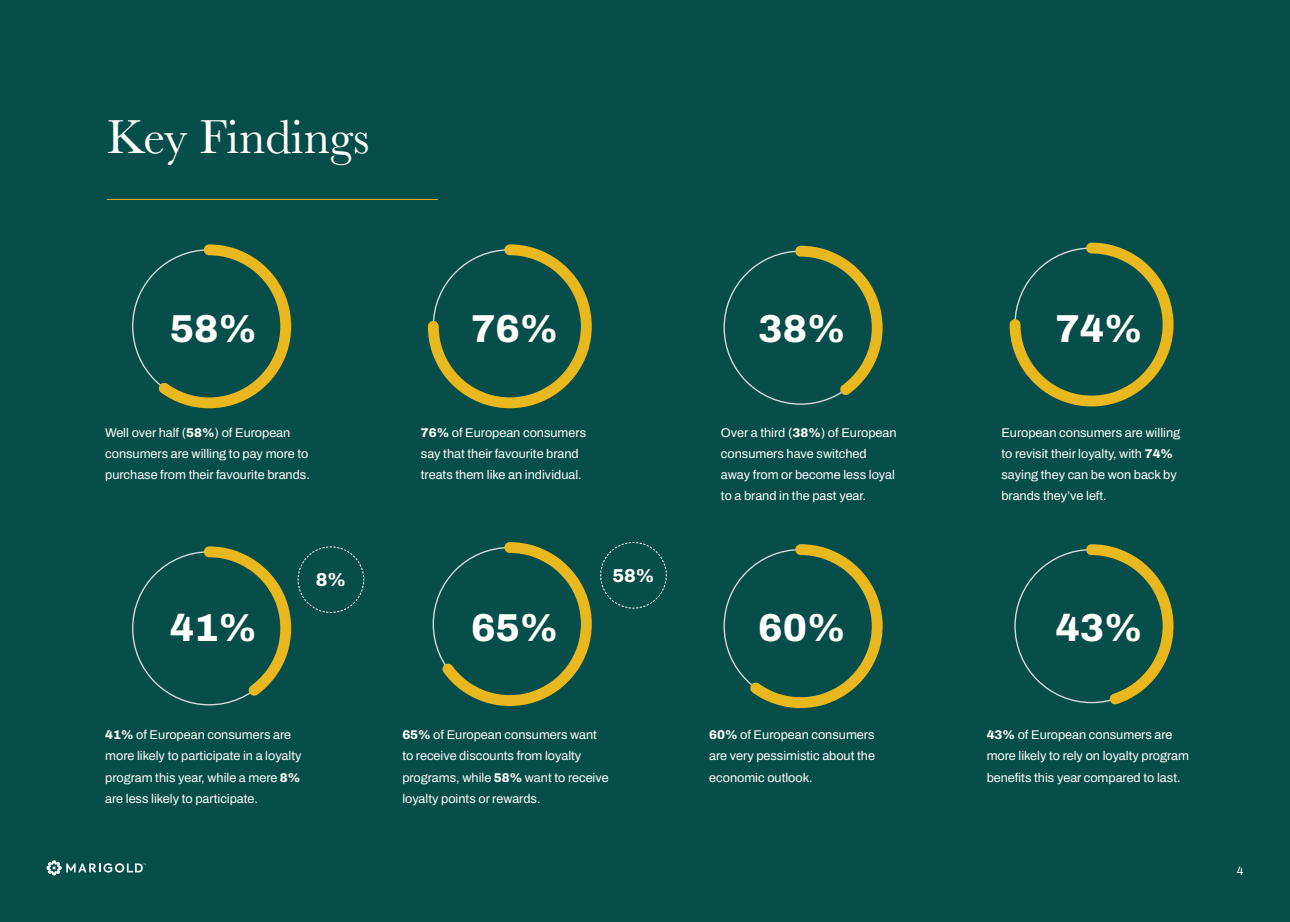
<style>
.page{position:relative;width:1290px;height:922px;background:#fff}
.page>*{position:absolute;margin:0;border:0;box-sizing:border-box;transform-origin:0 0}
.t1{font:49.5px "Baskerville";color:#fff}
.t2{font:800 39px "Archivo";color:#fff}
.t3{font:800 18.75px "Archivo";color:#fff}
.t4{font:12.6px/21.1px "Archivo";color:#fff}
.t5{font:12px "Archivo";color:#fff}
.s1{font-weight:800}
</style>
<div class="page">
<div style="left:652px;top:0;width:637px;height:922px;background:#074d49"></div>
<div style="left:0;top:0;width:1233px;height:922px;background:#074d49"></div>
<hr style="left:107px;top:199px;width:331px;height:1px;background:#e9b71f">
<svg style="left:428px;top:244px;width:163px;height:164px"></svg>
<svg style="left:1009px;top:243px;width:164px;height:163px"></svg>
<svg style="left:432px;top:542px;width:159px;height:164px"></svg>
<svg style="left:723px;top:544px;width:159px;height:164px"></svg>
<svg style="left:132px;top:244px;width:159px;height:164px"></svg>
<svg style="left:1014px;top:544px;width:159px;height:161px"></svg>
<svg style="left:132px;top:546px;width:159px;height:159px"></svg>
<svg style="left:723px;top:246px;width:159px;height:159px"></svg>
<svg style="left:297px;top:546px;width:67px;height:67px"></svg>
<svg style="left:600px;top:542px;width:67px;height:67px"></svg>
<svg style="left:46px;top:860px;width:100px;height:15px"></svg>
<p class="t1" style="left:107px;top:106px;width:264px">Key Findings</p>
<p class="t2" style="left:170px;top:299px;width:89px">58%</p>
<p class="t2" style="left:471px;top:299px;width:89px">76%</p>
<p class="t2" style="left:758px;top:299px;width:89px">38%</p>
<p class="t2" style="left:1055px;top:299px;width:89px">74%</p>
<p class="t4" style="left:105px;top:422px;width:206px">Well over half (<span class="s1">58%</span>) of European consumers are willing to pay more to purchase from their favourite brands.</p>
<p class="t4" style="left:421px;top:422px;width:167px"><span class="s1">76%</span> of European consumers say that their favourite brand treats them like an individual.</p>
<p class="t4" style="left:720px;top:422px;width:177px">Over a third (<span class="s1">38%</span>) of European consumers have switched away from or become less loyal to a brand in the past year.</p>
<p class="t4" style="left:1001px;top:422px;width:180px">European consumers are willing to revisit their loyalty, with <span class="s1">74% </span>saying they can be won back by brands they’ve left.</p>
<p class="t3" style="left:316px;top:566px;width:32px">8%</p>
<p class="t3" style="left:612px;top:562px;width:43px">58%</p>
<p class="t2" style="left:170px;top:598px;width:89px">41%</p>
<p class="t2" style="left:471px;top:598px;width:89px">65%</p>
<p class="t2" style="left:758px;top:598px;width:89px">60%</p>
<p class="t2" style="left:1055px;top:598px;width:89px">43%</p>
<p class="t4" style="left:105px;top:724px;width:198px"><span class="s1">41%</span> of European consumers are more likely to participate in a loyalty program this year, while a mere <span class="s1">8% </span>are less likely to participate.</p>
<p class="t4" style="left:402px;top:724px;width:208px"><span class="s1">65%</span> of European consumers want to receive discounts from loyalty programs, while <span class="s1">58%</span> want to receive loyalty points or rewards.</p>
<p class="t4" style="left:709px;top:724px;width:167px;text-align:justify"><span class="s1">60%</span> of European consumers are very pessimistic about the economic outlook.</p>
<p class="t4" style="left:986px;top:724px;width:204px"><span class="s1">43%</span> of European consumers are more likely to rely on loyalty program benefits this year compared to last.</p>
<p class="t5" style="left:1236px;top:862px;width:8px">4</p>
</div>
